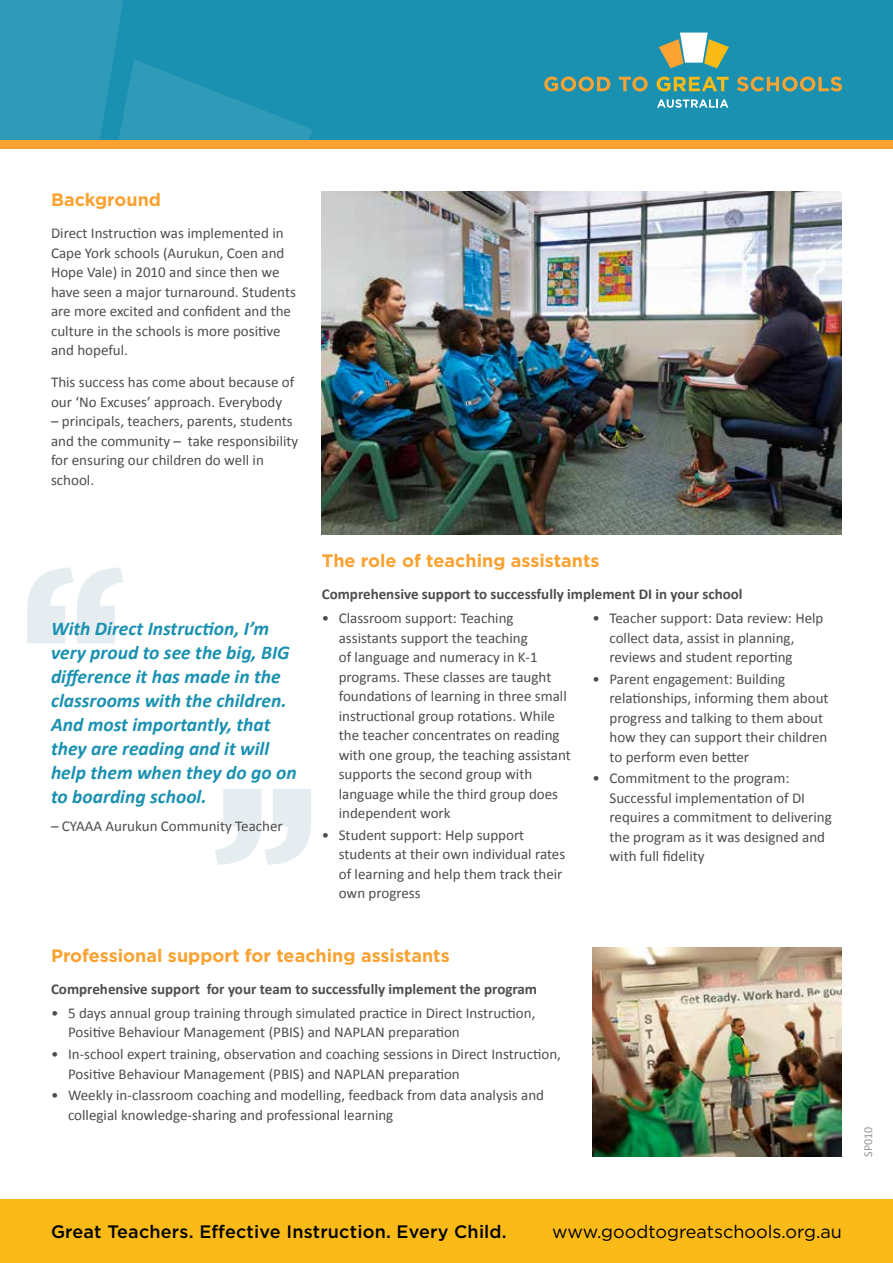
<style>
.page{position:relative;width:893px;height:1263px;background:#fff}
.page>*{position:absolute;margin:0;border:0;box-sizing:border-box;transform-origin:0 0}
.t1{font:italic 700 19.5px/24px "Calibri";color:#1a91b1}
.t2{font:700 18px "Gotham";color:#faa231}
.t3{font:500 18px "Gotham";letter-spacing:.01em;color:#000}
.t4{font:18px "Gotham";color:#000}
.t5{font:15px/19.5px "Calibri";color:#4d4d4f}
.t6{font:700 15px "Calibri";color:#4d4d4f}
.t7{font:12px "Calibri";color:#939598}
</style>
<div class="page">
<div style="left:0;top:0;width:893px;height:140px;background:#1a91b1"></div>
<svg style="left:0;top:0;width:313px;height:140px"></svg>
<div style="left:0;top:140px;width:893px;height:9px;background:#faa231"></div>
<svg style="left:544px;top:77px;width:66px;height:14px"></svg>
<svg style="left:619px;top:77px;width:29px;height:14px"></svg>
<svg style="left:657px;top:77px;width:72px;height:14px"></svg>
<svg style="left:737px;top:77px;width:105px;height:14px"></svg>
<svg style="left:657px;top:99px;width:71px;height:9px"></svg>
<svg style="left:659px;top:33px;width:70px;height:35px"></svg>
<div style="left:0;top:1199px;width:893px;height:64px;background:#fabb18"></div>
<img style="left:592px;top:947px;width:250px;height:210px">
<img style="left:322px;top:191px;width:520px;height:344px">
<svg style="left:27px;top:568px;width:96px;height:75px"></svg>
<svg style="left:215px;top:789px;width:96px;height:76px"></svg>
<p class="t2" style="left:51px;top:187px;width:112px">Background</p>
<p class="t5" style="left:51px;top:223px;width:246px">Direct Instruction was implemented in Cape York schools (Aurukun, Coen and Hope Vale) in 2010 and since then we have seen a major turnaround. Students are more excited and confident and the culture in the schools is more positive and hopeful.</p>
<p class="t5" style="left:51px;top:372px;width:245px">This success has come about because of our ‘No Excuses’ approach. Everybody</p>
<p class="t5" style="left:51px;top:411px;width:249px">– principals, teachers, parents, students and the community – take responsibility for ensuring our children do well in school.</p>
<h1 class="t1" style="left:51px;top:616px;width:247px">With Direct Instruction, I’m very proud to see the big, BIG difference it has made in the classrooms with the children.<br>And most importantly, that they are reading and it will help them when they do go on to boarding school.</h1>
<p class="t5" style="left:51px;top:816px;width:233px">– CYAAA Aurukun Community Teacher</p>
<p class="t2" style="left:322px;top:549px;width:279px">The role of teaching assistants</p>
<p class="t6" style="left:322px;top:585px;width:422px">Comprehensive support to successfully implement DI in your school</p>
<p class="t5" style="left:339px;top:608px;width:234px;text-indent:-17px">• Classroom support: Teaching assistants support the teaching<br>of language and numeracy in K-1 programs. These classes are taught foundations of learning in three small instructional group rotations. While the teacher concentrates on reading with one group, the teaching assistant supports the second group with language while the third group does independent work</p>
<p class="t5" style="left:339px;top:824px;width:228px;text-indent:-17px">• Student support: Help support students at their own individual rates of learning and help them track their own progress</p>
<p class="t5" style="left:609px;top:608px;width:215px;text-indent:-17px">• Teacher support: Data review: Help collect data, assist in planning, reviews and student reporting</p>
<p class="t5" style="left:609px;top:668px;width:221px;text-indent:-17px">• Parent engagement: Building relationships, informing them about progress and talking to them about how they can support their children to perform even better</p>
<p class="t5" style="left:609px;top:768px;width:224px;text-indent:-17px">• Commitment to the program:<br>Successful implementation of DI requires a commitment to delivering the program as it was designed and with full fidelity</p>
<p class="t2" style="left:51px;top:943px;width:400px">Professional support for teaching assistants</p>
<p class="t6" style="left:51px;top:980px;width:488px">Comprehensive support for your team to successfully implement the program</p>
<p class="t5" style="left:68px;top:1002px;width:469px;text-indent:-17px">• 5 days annual group training through simulated practice in Direct Instruction,<br>Positive Behaviour Management (PBIS) and NAPLAN preparation</p>
<p class="t5" style="left:68px;top:1043px;width:494px;text-indent:-17px">• In-school expert training, observation and coaching sessions in Direct Instruction,<br>Positive Behaviour Management (PBIS) and NAPLAN preparation</p>
<p class="t5" style="left:68px;top:1085px;width:478px;text-indent:-17px">• Weekly in-classroom coaching and modelling, feedback from data analysis and collegial knowledge-sharing and professional learning</p>
<p class="t7" style="left:861px;top:1157px;width:31px;rotate:-90deg">SP010</p>
<p class="t3" style="left:51px;top:1220px;width:457px">Great Teachers. Effective Instruction. Every Child.</p>
<p class="t4" style="left:552px;top:1220px;width:291px">www.goodtogreatschools.org.au</p>
</div>
